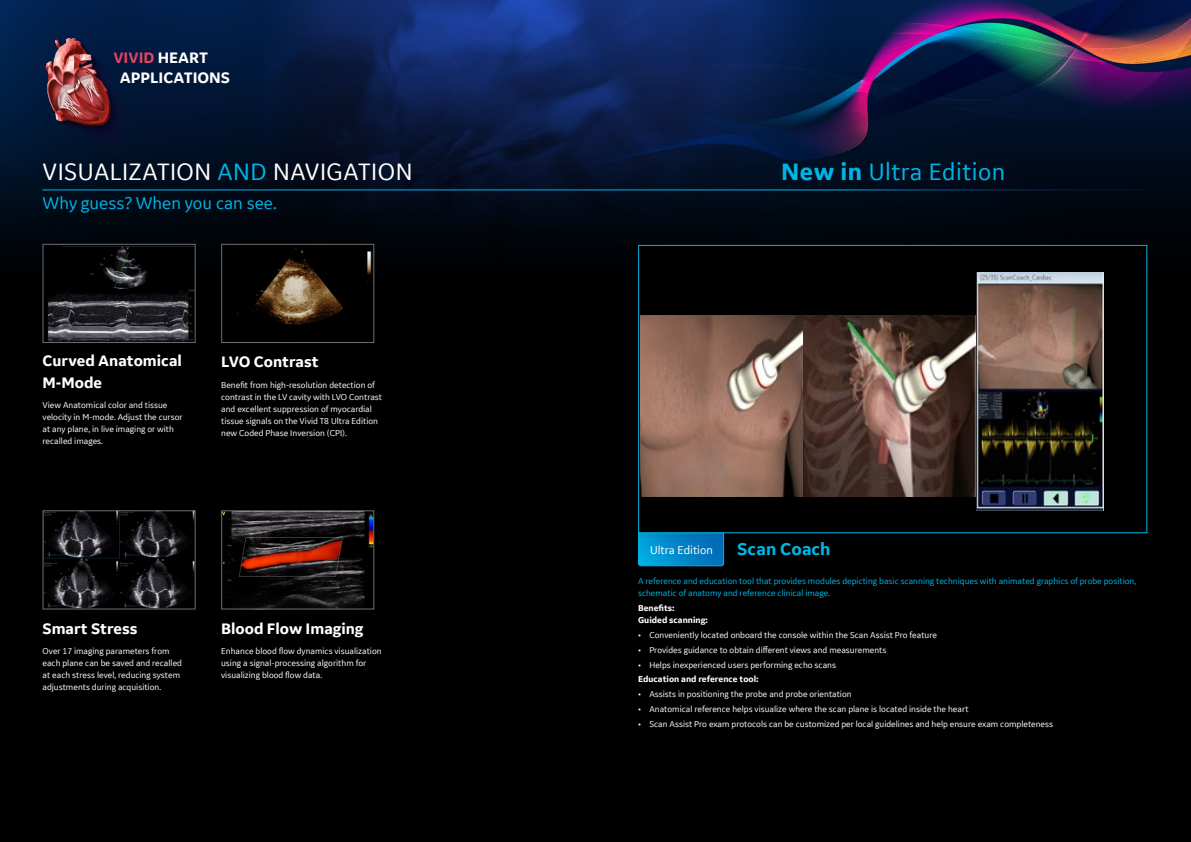
<style>
.page{position:relative;width:1191px;height:842px;background:#fff}
.page>*{position:absolute;margin:0;border:0;box-sizing:border-box;transform-origin:0 0}
.t1{font:25px "GE Inspira Sans";letter-spacing:.02em;color:#fff}
.t2{font:25px "GE Inspira Sans";letter-spacing:.02em;color:#00b5e5}
.t3{font:18px "GE Inspira Sans";color:#00b5e5}
.t4{font:700 18px "GE Inspira Sans";color:#00b5e5}
.t5{font:700 16px/20px "GE Inspira Sans";color:#fff}
.t6{font:12px "GE Inspira Sans";color:#fff}
.t7{font:9px/12px "GE Inspira Sans";color:#fff}
.t8{font:9px/12px "GE Inspira Sans";color:#00b5e5}
.t9{font:700 9px/12px "GE Inspira Sans";color:#fff}
.s1{color:#e14362}
.s2{color:#00b5e5}
.s3{font-weight:700}
</style>
<div class="page">
<img style="left:0;top:0;width:1191px;height:842px">
<img style="left:20px;top:25px;width:149px;height:121px">
<hr style="left:43px;top:189px;width:1105px;height:1px;background:#fff">
<img style="left:45px;top:246px;width:149px;height:95px">
<div style="left:43px;top:244px;width:153px;height:99px;border:1px solid #706f6f"></div>
<img style="left:223px;top:246px;width:149px;height:95px">
<div style="left:221px;top:244px;width:153px;height:99px;border:1px solid #706f6f"></div>
<img style="left:223px;top:512px;width:149px;height:95px">
<div style="left:221px;top:510px;width:153px;height:99px;border:1px solid #706f6f"></div>
<div style="left:636px;top:530px;width:95px;height:44px;background:#000"></div>
<svg style="left:638px;top:534px;width:86px;height:33px"></svg>
<img style="left:45px;top:512px;width:149px;height:95px">
<div style="left:43px;top:510px;width:153px;height:99px;border:1px solid #706f6f"></div>
<svg style="left:637px;top:244px;width:510px;height:290px"></svg>
<img style="left:640px;top:316px;width:335px;height:180px">
<h3 class="t5" style="left:120px;top:47px;width:112px;text-indent:-6px"><span class="s1">VIVID</span> HEART<br>APPLICATIONS</h3>
<h1 class="t1" style="left:43px;top:156px;width:371px">VISUALIZATION <span class="s2">AND</span> NAVIGATION</h1>
<h1 class="t2" style="left:781px;top:156px;width:225px"><span class="s3">New in</span> Ultra Edition</h1>
<h2 class="t3" style="left:43px;top:192px;width:236px">Why guess? When you can see.</h2>
<h3 class="t5" style="left:43px;top:350px;width:141px;line-height:21.6px">Curved Anatomical<br>M-Mode</h3>
<p class="t7" style="left:43px;top:399px;width:142px">View Anatomical color and tissue velocity in M-mode. Adjust the cursor at any plane, in live imaging or with recalled images.</p>
<h3 class="t5" style="left:221px;top:352px;width:99px">LVO Contrast</h3>
<p class="t7" style="left:221px;top:379px;width:162px">Benefit from high-resolution detection of contrast in the LV cavity with LVO Contrast and excellent suppression of myocardial tissue signals on the Vivid T8 Ultra Edition new Coded Phase Inversion (CPI).</p>
<h3 class="t5" style="left:43px;top:618px;width:96px">Smart Stress</h3>
<p class="t7" style="left:43px;top:645px;width:141px">Over 17 imaging parameters from each plane can be saved and recalled at each stress level, reducing system adjustments during acquisition.</p>
<h3 class="t5" style="left:221px;top:618px;width:144px">Blood Flow Imaging</h3>
<p class="t7" style="left:221px;top:645px;width:162px">Enhance blood flow dynamics visualization using a signal-processing algorithm for visualizing blood flow data.</p>
<h3 class="t6" style="left:650px;top:542px;width:64px">Ultra Edition</h3>
<h2 class="t4" style="left:737px;top:538px;width:95px">Scan Coach</h2>
<p class="t8" style="left:638px;top:575px;width:499px">A reference and education tool that provides modules depicting basic scanning techniques with animated graphics of probe position, schematic of anatomy and reference clinical image.</p>
<p class="t9" style="left:638px;top:602px;width:71px">Benefits:<br>Guided scanning:</p>
<p class="t7" style="left:638px;top:629px;width:300px">• Conveniently located onboard the console within the Scan Assist Pro feature</p>
<p class="t7" style="left:638px;top:643px;width:250px">• Provides guidance to obtain different views and measurements</p>
<p class="t7" style="left:638px;top:658px;width:199px">• Helps inexperienced users performing echo scans</p>
<p class="t9" style="left:638px;top:673px;width:122px">Education and reference tool:</p>
<p class="t7" style="left:638px;top:688px;width:215px">• Assists in positioning the probe and probe orientation</p>
<p class="t7" style="left:638px;top:703px;width:332px">• Anatomical reference helps visualize where the scan plane is located inside the heart</p>
<p class="t7" style="left:638px;top:718px;width:417px">• Scan Assist Pro exam protocols can be customized per local guidelines and help ensure exam completeness</p>
</div>
